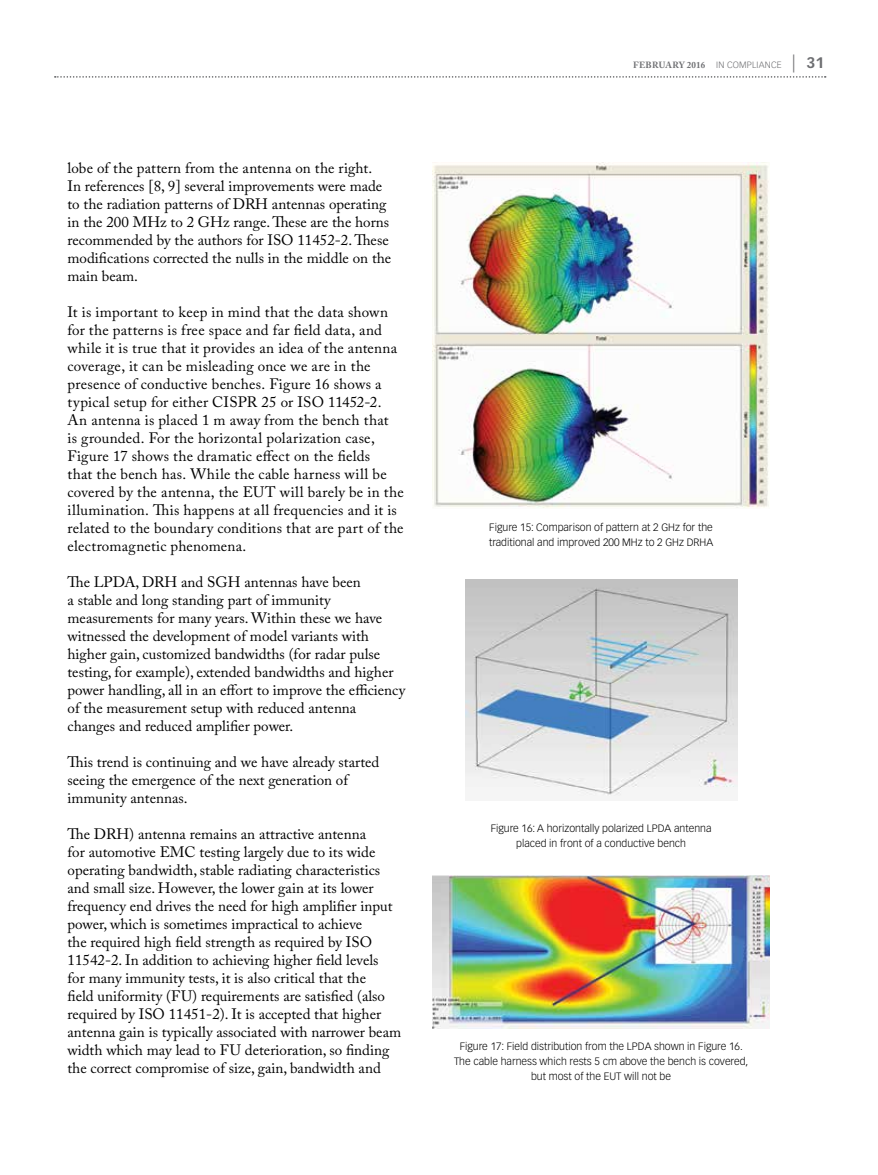
<style>
.page{position:relative;width:878px;height:1175px;background:#fff}
.page>*{position:absolute;margin:0;border:0;box-sizing:border-box;transform-origin:0 0}
.t1{font:15px/18px "Adobe Caslon Pro";color:#000}
.t2{font:300 10.5px/15px "Vectora LT Std";color:#000;text-align:center}
.t3{font:700 9px "Adobe Caslon Pro";letter-spacing:.02em;color:#6d6e71}
.s1{font-family:"Vectora LT Std";font-weight:300}
.s2{font-family:"Vectora LT Std";font-weight:300;font-size:18px}
.s3{font-family:"Vectora LT Std";font-size:15px}
</style>
<div class="page">
<svg style="left:55px;top:76px;width:770px;height:2px"></svg>
<img style="left:432px;top:162px;width:337px;height:346px">
<img style="left:465px;top:579px;width:272px;height:217px">
<img style="left:432px;top:875px;width:338px;height:153px">
<p class="t1" style="left:68px;top:159px;width:325px">lobe of the pattern from the antenna on the right.<br>In references [8, 9] several improvements were made to the radiation patterns of DRH antennas operating in the 200 MHz to 2 GHz range. These are the horns recommended by the authors for ISO 11452-2. These modifications corrected the nulls in the middle on the main beam.</p>
<p class="t1" style="left:68px;top:303px;width:338px">It is important to keep in mind that the data shown for the patterns is free space and far field data, and while it is true that it provides an idea of the antenna coverage, it can be misleading once we are in the presence of conductive benches. Figure 16 shows a typical setup for either CISPR 25 or ISO 11452-2.<br>An antenna is placed 1 m away from the bench that<br>is grounded. For the horizontal polarization case, Figure 17 shows the dramatic effect on the fields<br>that the bench has. While the cable harness will be covered by the antenna, the EUT will barely be in the illumination. This happens at all frequencies and it is related to the boundary conditions that are part of the electromagnetic phenomena.</p>
<p class="t1" style="left:68px;top:573px;width:339px">The LPDA, DRH and SGH antennas have been<br>a stable and long standing part of immunity measurements for many years. Within these we have witnessed the development of model variants with higher gain, customized bandwidths (for radar pulse testing, for example), extended bandwidths and higher power handling, all in an effort to improve the efficiency of the measurement setup with reduced antenna changes and reduced amplifier power.</p>
<p class="t1" style="left:68px;top:753px;width:313px">This trend is continuing and we have already started seeing the emergence of the next generation of immunity antennas.</p>
<p class="t1" style="left:68px;top:825px;width:335px">The DRH) antenna remains an attractive antenna<br>for automotive EMC testing largely due to its wide operating bandwidth, stable radiating characteristics and small size. However, the lower gain at its lower frequency end drives the need for high amplifier input power, which is sometimes impractical to achieve<br>the required high field strength as required by ISO 11542-2. In addition to achieving higher field levels<br>for many immunity tests, it is also critical that the<br>field uniformity (FU) requirements are satisfied (also required by ISO 11451-2). It is accepted that higher antenna gain is typically associated with narrower beam width which may lead to FU deterioration, so finding the correct compromise of size, gain, bandwidth and</p>
<p class="t3" style="left:633px;top:60px;width:193px">FEBRUARY 2016 <span class="s1">IN COMPLIANCE</span> <span class="s2">|</span> <span class="s3">31</span></p>
<p class="t2" style="left:489px;top:519px;width:225px;text-align:left">Figure 15: Comparison of pattern at 2 GHz for the traditional and improved 200 MHz to 2 GHz DRHA</p>
<p class="t2" style="left:490px;top:821px;width:222px">Figure 16: A horizontally polarized LPDA antenna placed in front of a conductive bench</p>
<p class="t2" style="left:454px;top:1039px;width:295px">Figure 17: Field distribution from the LPDA shown in Figure 16.<br>The cable harness which rests 5 cm above the bench is covered, but most of the EUT will not be</p>
</div>
